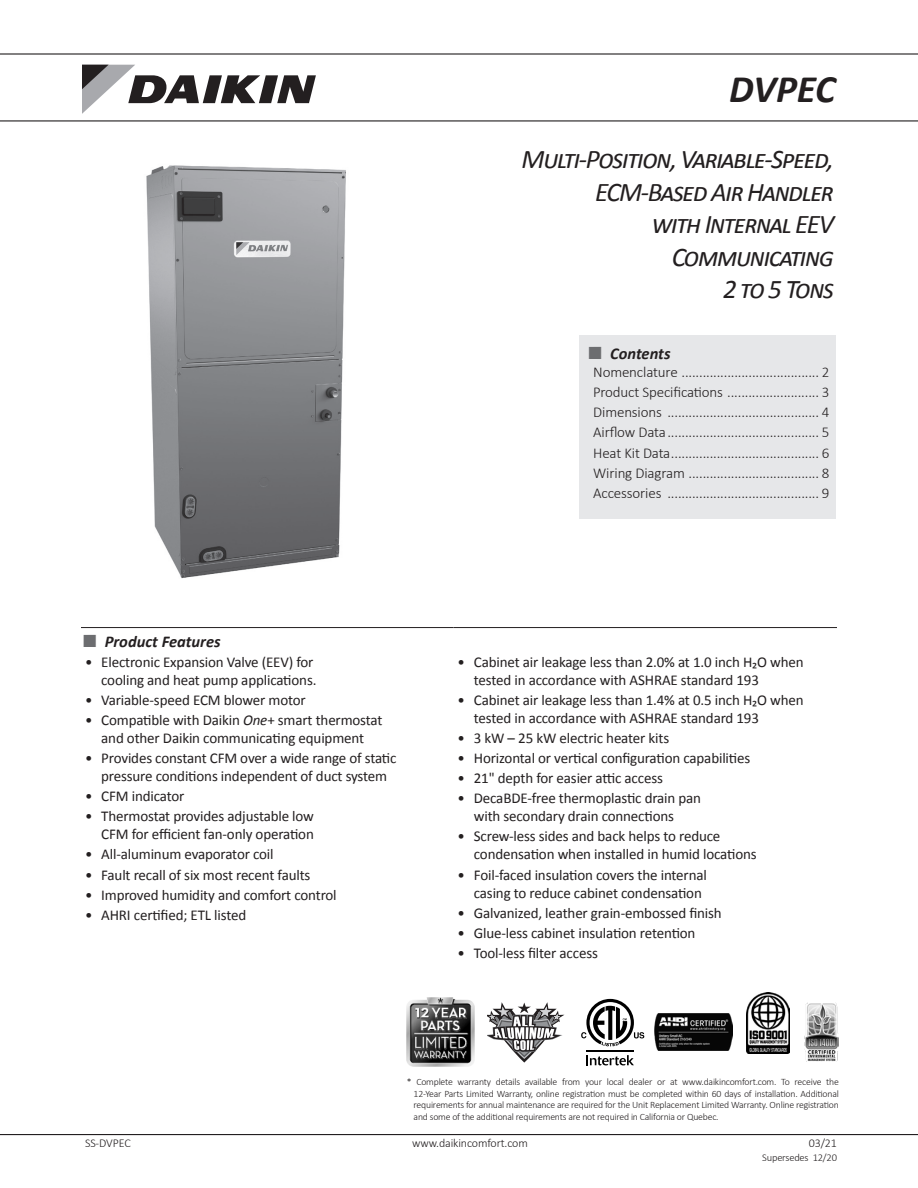
<style>
.page{position:relative;width:918px;height:1188px;background:#fff}
.page>*{position:absolute;margin:0;border:0;box-sizing:border-box;transform-origin:0 0}
.t1{font:italic 700 39px "Calibri";letter-spacing:-.01em;color:#231f20}
.t2{font:italic 27px/32.4px "Calibri";letter-spacing:-.05em;color:#231f20;text-align:right}
.t3{font:italic 700 16.5px "Calibri";color:#231f20}
.t4{font:15px/18px "Calibri";letter-spacing:-.01em;color:#231f20}
.t5{font:300 15px/20.1px "Calibri";letter-spacing:-.01em;color:#231f20;text-align:justify}
.t6{font:300 12px "Calibri";letter-spacing:-.01em;color:#231f20}
.t7{font:300 10.5px "Calibri";letter-spacing:-.02em;color:#231f20}
.t8{font:300 9.75px/11.7px "Calibri";letter-spacing:-.02em;color:#231f20;text-align:justify}
.s1{color:#6c6d70}
.s2{font-style:italic}
</style>
<div class="page">
<img style="left:146px;top:165px;width:200px;height:414px">
<hr style="left:0;top:1134px;width:81px;height:1px;background:#231f20">
<hr style="left:81px;top:1134px;width:243px;height:1px;background:#231f20">
<hr style="left:324px;top:1134px;width:261px;height:1px;background:#231f20">
<hr style="left:585px;top:1134px;width:252px;height:1px;background:#231f20">
<hr style="left:837px;top:1134px;width:81px;height:1px;background:#231f20">
<hr style="left:0;top:53px;width:918px;height:2px;background:#231f20">
<hr style="left:0;top:120px;width:918px;height:2px;background:#231f20">
<svg style="left:82px;top:65px;width:234px;height:49px"></svg>
<div style="left:580px;top:335px;width:256px;height:183px;background:#e6e7e9"></div>
<hr style="left:81px;top:627px;width:373px;height:1px;background:#231f20">
<hr style="left:454px;top:627px;width:383px;height:1px;background:#231f20">
<img style="left:407px;top:997px;width:67px;height:70px">
<svg style="left:488px;top:1002px;width:77px;height:61px"></svg>
<svg style="left:586px;top:1055px;width:48px;height:10px"></svg>
<hr style="left:586px;top:1050px;width:48px;height:1px;background:#000">
<svg style="left:581px;top:999px;width:63px;height:47px"></svg>
<img style="left:655px;top:1013px;width:78px;height:37px">
<img style="left:746px;top:993px;width:44px;height:61px">
<img style="left:804px;top:1003px;width:35px;height:59px">
<h1 class="t1" style="left:729px;top:65px;width:108px">DVPEC</h1>
<h2 class="t2" style="left:522px;top:142px;width:314px">Multi-Position, Variable-Speed,<br>ECM-Based Air Handler<br>with Internal EEV<br>Communicating<br>2 to 5 Tons</h2>
<p class="t3" style="left:586px;top:343px;width:86px"><span class="s1">■</span> Contents</p>
<p class="t5" style="left:593px;top:362px;width:238px">Nomenclature ....................................... 2<br>Product Specifications .......................... 3<br>Dimensions ........................................... 4<br>Airflow Data........................................... 5<br>Heat Kit Data.......................................... 6<br>Wiring Diagram ..................................... 8<br>Accessories ........................................... 9</p>
<p class="t3" style="left:81px;top:631px;width:141px"><span class="s1">■</span> Product Features</p>
<p class="t4" style="left:85px;top:652px;width:233px;text-align:right">• Electronic Expansion Valve (EEV) for cooling and heat pump applications.</p>
<p class="t4" style="left:85px;top:690px;width:222px">• Variable-speed ECM blower motor</p>
<p class="t4" style="left:85px;top:710px;width:299px;text-align:center">• Compatible with Daikin <span class="s2">One</span>+ smart thermostat and other Daikin communicating equipment</p>
<p class="t4" style="left:85px;top:748px;width:313px;text-align:center">• Provides constant CFM over a wide range of static pressure conditions independent of duct system</p>
<p class="t4" style="left:85px;top:786px;width:101px">• CFM indicator</p>
<p class="t4" style="left:85px;top:807px;width:230px;text-align:right">• Thermostat provides adjustable low<br>CFM for efficient fan-only operation</p>
<p class="t4" style="left:85px;top:845px;width:190px">• All-aluminum evaporator coil</p>
<p class="t4" style="left:85px;top:865px;width:227px">• Fault recall of six most recent faults</p>
<p class="t4" style="left:85px;top:885px;width:253px">• Improved humidity and comfort control</p>
<p class="t4" style="left:85px;top:905px;width:163px">• AHRI certified; ETL listed</p>
<p class="t4" style="left:474px;top:652px;width:331px;text-indent:-16px">• Cabinet air leakage less than 2.0% at 1.0 inch H₂O when tested in accordance with ASHRAE standard 193</p>
<p class="t4" style="left:474px;top:690px;width:331px;text-indent:-16px">• Cabinet air leakage less than 1.4% at 0.5 inch H₂O when tested in accordance with ASHRAE standard 193</p>
<p class="t4" style="left:458px;top:728px;width:213px">• 3 kW – 25 kW electric heater kits</p>
<p class="t4" style="left:458px;top:748px;width:294px">• Horizontal or vertical configuration capabilities</p>
<p class="t4" style="left:458px;top:768px;width:207px">• 21" depth for easier attic access</p>
<p class="t4" style="left:474px;top:789px;width:229px;text-indent:-16px">• DecaBDE-free thermoplastic drain pan with secondary drain connections</p>
<p class="t4" style="left:474px;top:827px;width:284px;text-indent:-16px">• Screw-less sides and back helps to reduce condensation when installed in humid locations</p>
<p class="t4" style="left:474px;top:865px;width:235px;text-indent:-16px">• Foil-faced insulation covers the internal casing to reduce cabinet condensation</p>
<p class="t4" style="left:458px;top:903px;width:266px">• Galvanized, leather grain-embossed finish</p>
<p class="t4" style="left:458px;top:923px;width:239px">• Glue-less cabinet insulation retention</p>
<p class="t4" style="left:458px;top:943px;width:142px">• Tool-less filter access</p>
<p class="t8" style="left:414px;top:1076px;width:427px;text-indent:-7px">* Complete warranty details available from your local dealer or at www.daikincomfort.com. To receive the 12-Year Parts Limited Warranty, online registration must be completed within 60 days of installation. Additional requirements for annual maintenance are required for the Unit Replacement Limited Warranty. Online registration and some of the additional requirements are not required in California or Quebec.</p>
<p class="t6" style="left:85px;top:1135px;width:47px">SS-DVPEC</p>
<p class="t6" style="left:412px;top:1135px;width:117px">www.daikincomfort.com</p>
<p class="t6" style="left:809px;top:1135px;width:30px">03/21</p>
<p class="t7" style="left:762px;top:1151px;width:76px">Supersedes 12/20</p>
</div>
